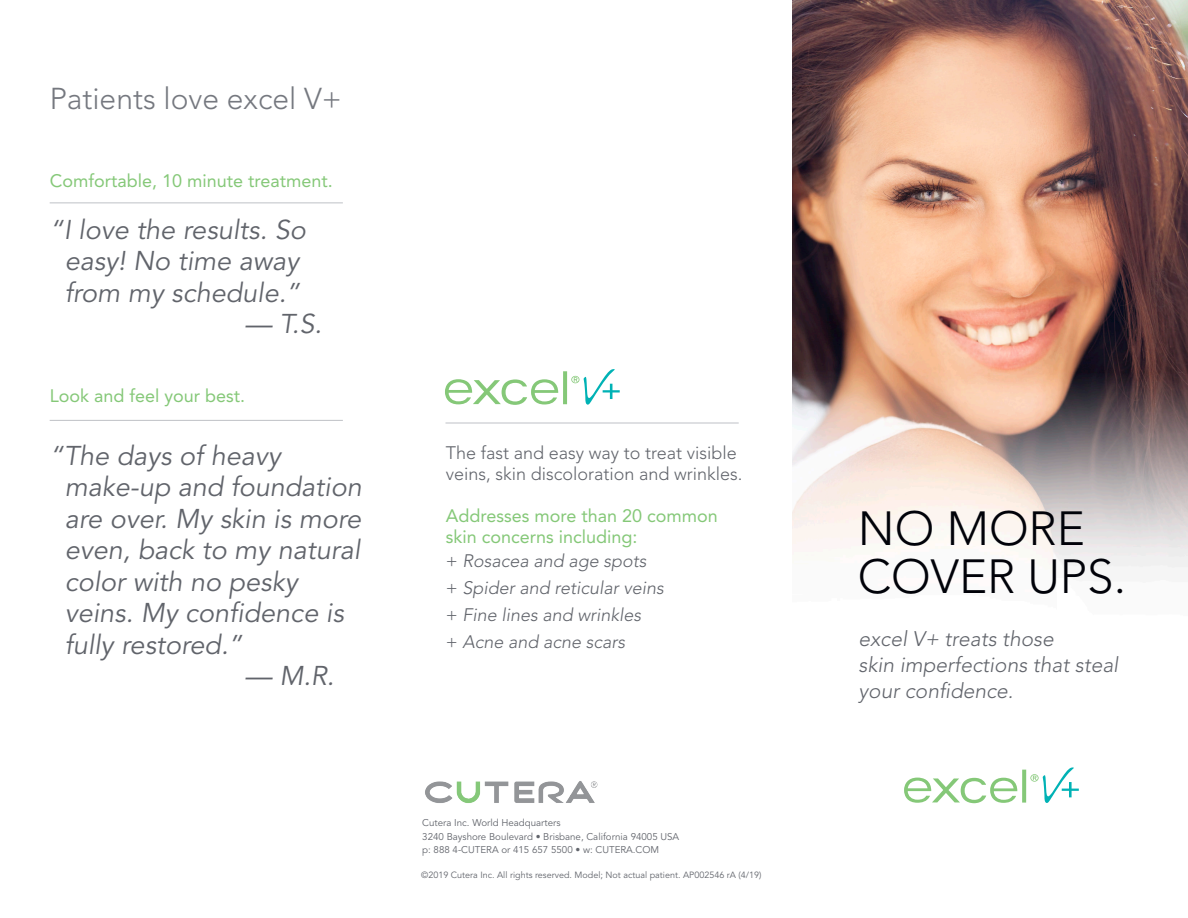
<style>
.page{position:relative;width:1188px;height:918px;background:#fff}
.page>*{position:absolute;margin:0;border:0;box-sizing:border-box;transform-origin:0 0}
.t1{font:300 47.55px/48px "Avenir";color:#010209}
.t2{font:300 30px "Avenir";color:#75787f}
.t3{font:italic 27px/31.5px "Avenir";color:#61646b}
.t4{font:italic 300 21px/26.2px "Avenir";color:#61646b}
.t5{font:18px/21px "Avenir";color:#85c878}
.t6{font:italic 300 18px "Avenir";color:#61646b}
.t7{font:300 18px/21px "Avenir";color:#61646b}
.t8{font:9.75px/13.5px "Avenir";color:#61646b}
.t9{font:9px "Avenir";color:#61646b}
.s1{font-style:normal}
</style>
<div class="page">
<img style="left:793px;top:0;width:395px;height:568px">
<svg style="left:1022px;top:770px;width:4px;height:33px"></svg>
<svg style="left:904px;top:778px;width:113px;height:25px"></svg>
<svg style="left:1030px;top:767px;width:49px;height:36px"></svg>
<hr style="left:563px;top:371px;width:4px;height:33px;background:#85c878">
<svg style="left:445px;top:379px;width:113px;height:26px"></svg>
<svg style="left:571px;top:369px;width:49px;height:36px"></svg>
<img style="left:425px;top:781px;width:173px;height:22px">
<hr style="left:446px;top:423px;width:293px;height:1px;background:#bfc1c6">
<hr style="left:50px;top:420px;width:293px;height:1px;background:#bfc1c6">
<hr style="left:50px;top:202px;width:293px;height:1px;background:#bfc1c6">
<p class="t2" style="left:50px;top:81px;width:294px">Patients love excel V+</p>
<p class="t5" style="left:50px;top:171px;width:285px">Comfortable, 10 minute treatment.</p>
<p class="t3" style="left:50px;top:215px;width:258px;text-align:center">“I love the results. So easy! No time away from my schedule.”</p>
<p class="t3" style="left:245px;top:309px;width:79px">— T.S.</p>
<p class="t5" style="left:50px;top:386px;width:197px">Look and feel your best.</p>
<p class="t3" style="left:65px;top:440px;width:299px;text-indent:-15px">“The days of heavy make-up and foundation are over. My skin is more even, back to my natural color with no pesky veins. My confidence is fully restored.”</p>
<p class="t3" style="left:245px;top:661px;width:91px">— M.R.</p>
<p class="t7" style="left:446px;top:442px;width:298px">The fast and easy way to treat visible veins, skin discoloration and wrinkles.</p>
<p class="t5" style="left:446px;top:505px;width:274px">Addresses more than 20 common skin concerns including:</p>
<p class="t6" style="left:446px;top:550px;width:202px"><span class="s1">+</span> Rosacea and age spots</p>
<p class="t6" style="left:446px;top:577px;width:220px"><span class="s1">+</span> Spider and reticular veins</p>
<p class="t6" style="left:446px;top:604px;width:197px"><span class="s1">+</span> Fine lines and wrinkles</p>
<p class="t6" style="left:446px;top:631px;width:181px"><span class="s1">+</span> Acne and acne scars</p>
<p class="t8" style="left:422px;top:817px;width:259px">Cutera Inc. World Headquarters<br>3240 Bayshore Boulevard • Brisbane, California 94005 USA</p>
<p class="t8" style="left:422px;top:844px;width:239px">p: 888 4-CUTERA or 415 657 5500 • w: CUTERA.COM</p>
<p class="t9" style="left:421px;top:869px;width:342px">©2019 Cutera Inc. All rights reserved. Model; Not actual patient. AP002546 rA (4/19)</p>
<p class="t1" style="left:858px;top:505px;width:270px">NO MORE<br>COVER UPS.</p>
<p class="t4" style="left:859px;top:625px;width:261px">excel V+ treats those<br>skin imperfections that steal your confidence.</p>
</div>
